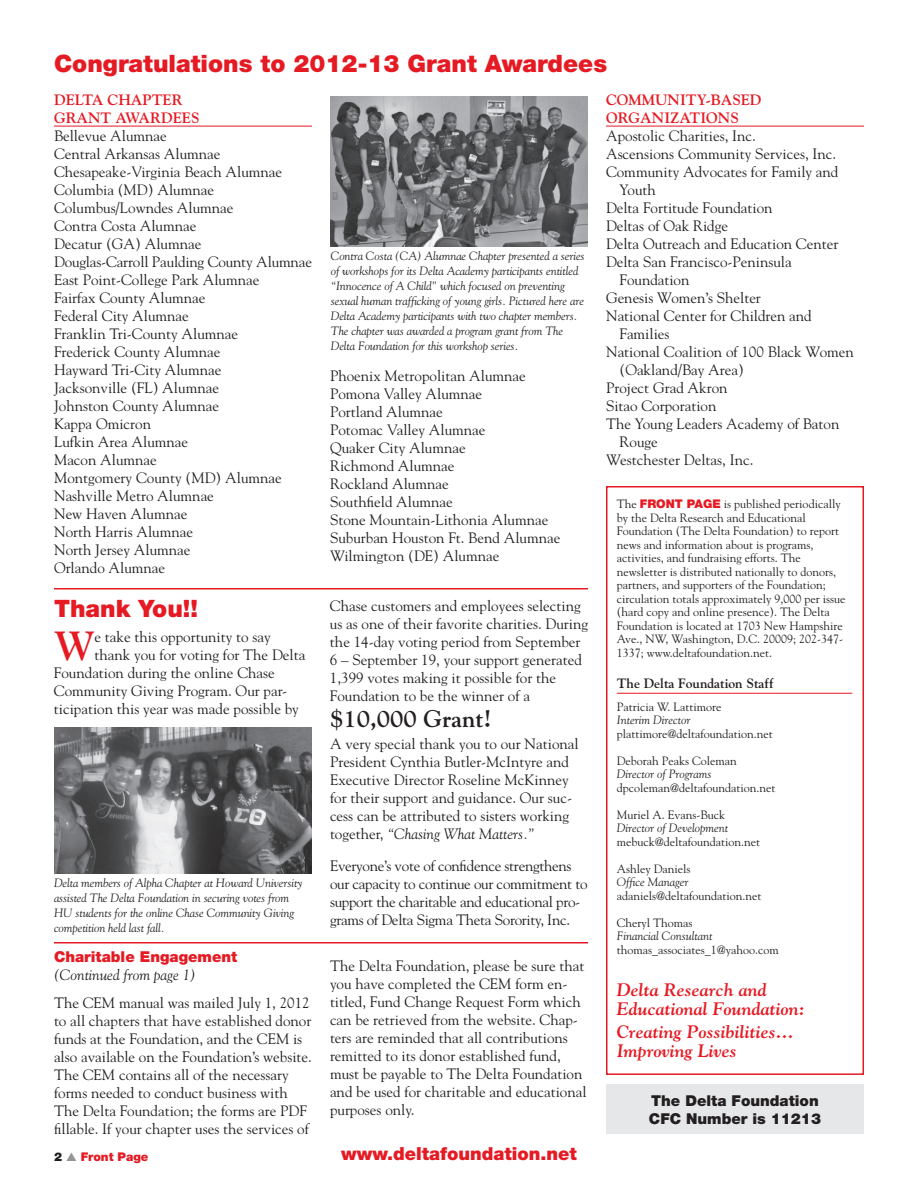
<style>
.page{position:relative;width:918px;height:1188px;background:#fff}
.page>*{position:absolute;margin:0;border:0;box-sizing:border-box;transform-origin:0 0}
.t1{font:700 40.5px "Goudy";color:#e51a23}
.t2{font:900 24px "Helvetica Neue";color:#e51a23}
.t3{font:700 24px "Goudy";color:#231f20}
.t4{font:italic 700 18px/19.5px "Goudy";color:#e51a23}
.t5{font:900 18px "Helvetica Neue";color:#e51a23}
.t6{font:15px/18px "Goudy";color:#231f20}
.t7{font:15px/18px "Goudy";letter-spacing:-.02em;color:#231f20}
.t8{font:700 15px/18px "Goudy";color:#e51a23}
.t9{font:900 15px/18px "Helvetica Neue";color:#231f20}
.t10{font:900 15px "Helvetica Neue";color:#e51a23}
.t11{font:italic 15px "Goudy";color:#231f20}
.t12{font:700 13.5px "Goudy";color:#231f20}
.t13{font:12px/13.5px "Goudy";color:#231f20}
.t14{font:italic 12px/15px "Goudy";letter-spacing:-.005em;color:#231f20}
.t15{font:900 12px "Helvetica Neue";color:#e51a23}
.s1{font-style:italic}
.s2{color:#231f20}
.s3{color:#939598}
.s4{font-family:"Helvetica Neue";font-weight:900;color:#e51a23}
</style>
<div class="page">
<div style="left:606px;top:486px;width:258px;height:589px;border:2px solid #e51a23"></div>
<hr style="left:54px;top:126px;width:258px;height:1px;background:#e51a23">
<hr style="left:606px;top:126px;width:258px;height:1px;background:#e51a23">
<hr style="left:54px;top:588px;width:534px;height:2px;background:#e51a23">
<hr style="left:617px;top:693px;width:235px;height:1px;background:#e51a23">
<div style="left:606px;top:1084px;width:258px;height:50px;background:#e6e7e9"></div>
<img style="left:331px;top:97px;width:257px;height:149px">
<img style="left:54px;top:728px;width:257px;height:145px">
<hr style="left:54px;top:942px;width:534px;height:2px;background:#e51a23">
<h2 class="t2" style="left:54px;top:55px;width:555px">Congratulations to 2012-13 Grant Awardees</h2>
<p class="t8" style="left:54px;top:92px;width:147px">DELTA CHAPTER<br>GRANT AWARDEES</p>
<p class="t6" style="left:54px;top:128px;width:260px">Bellevue Alumnae<br>Central Arkansas Alumnae<br>Chesapeake-Virginia Beach Alumnae<br>Columbia (MD) Alumnae<br>Columbus/Lowndes Alumnae<br>Contra Costa Alumnae<br>Decatur (GA) Alumnae<br>Douglas-Carroll Paulding County Alumnae<br>East Point-College Park Alumnae<br>Fairfax County Alumnae<br>Federal City Alumnae<br>Franklin Tri-County Alumnae<br>Frederick County Alumnae<br>Hayward Tri-City Alumnae<br>Jacksonville (FL) Alumnae<br>Johnston County Alumnae<br>Kappa Omicron<br>Lufkin Area Alumnae<br>Macon Alumnae<br>Montgomery County (MD) Alumnae<br>Nashville Metro Alumnae<br>New Haven Alumnae<br>North Harris Alumnae<br>North Jersey Alumnae<br>Orlando Alumnae</p>
<h2 class="t2" style="left:54px;top:600px;width:146px">Thank You!!</h2>
<h1 class="t1" style="left:54px;top:630px;width:42px">W</h1>
<p class="t6" style="left:95px;top:629px;width:178px">e take this opportunity to say</p>
<p class="t6" style="left:95px;top:647px;width:212px">thank you for voting for The Delta</p>
<p class="t6" style="left:54px;top:665px;width:222px">Foundation during the online Chase</p>
<p class="t6" style="left:54px;top:683px;width:235px">Community Giving Program. Our par-</p>
<p class="t6" style="left:54px;top:701px;width:246px">ticipation this year was made possible by</p>
<p class="t14" style="left:54px;top:876px;width:250px">Delta members of Alpha Chapter at Howard University assisted The Delta Foundation in securing votes from HU students for the online Chase Community Giving competition held last fall.</p>
<p class="t10" style="left:54px;top:951px;width:185px">Charitable Engagement</p>
<p class="t11" style="left:54px;top:969px;width:144px">(Continued from page 1)</p>
<p class="t6" style="left:54px;top:995px;width:259px">The CEM manual was mailed July 1, 2012 to all chapters that have established donor funds at the Foundation, and the CEM is also available on the Foundation’s website.<br>The CEM contains all of the necessary forms needed to conduct business with The Delta Foundation; the forms are PDF fillable. If your chapter uses the services of</p>
<p class="t14" style="left:331px;top:249px;width:255px">Contra Costa (CA) Alumnae Chapter presented a series of workshops for its Delta Academy participants entitled “Innocence of A Child” which focused on preventing sexual human trafficking of young girls. Pictured here are Delta Academy participants with two chapter members.<br>The chapter was awarded a program grant from The Delta Foundation for this workshop series.</p>
<p class="t6" style="left:330px;top:368px;width:232px">Phoenix Metropolitan Alumnae<br>Pomona Valley Alumnae<br>Portland Alumnae<br>Potomac Valley Alumnae<br>Quaker City Alumnae<br>Richmond Alumnae<br>Rockland Alumnae<br>Southfield Alumnae<br>Stone Mountain-Lithonia Alumnae<br>Suburban Houston Ft. Bend Alumnae<br>Wilmington (DE) Alumnae</p>
<p class="t6" style="left:330px;top:598px;width:260px">Chase customers and employees selecting us as one of their favorite charities. During the 14-day voting period from September 6 – September 19, your support generated 1,399 votes making it possible for the Foundation to be the winner of a</p>
<h2 class="t3" style="left:330px;top:709px;width:163px">$10,000 Grant!</h2>
<p class="t6" style="left:330px;top:736px;width:250px">A very special thank you to our National President Cynthia Butler-McIntyre and Executive Director Roseline McKinney for their support and guidance. Our suc&shy;cess can be attributed to sisters working together, <span class="s1">“Chasing What Matters.”</span></p>
<p class="t7" style="left:330px;top:858px;width:259px">Everyone’s vote of confidence strengthens our capacity to continue our commitment to support the charitable and educational pro&shy;grams of Delta Sigma Theta Sorority, Inc.</p>
<p class="t6" style="left:330px;top:958px;width:258px">The Delta Foundation, please be sure that you have completed the CEM form en&shy;titled, Fund Change Request Form which can be retrieved from the website. Chap&shy;ters are reminded that all contributions remitted to its donor established fund, must be payable to The Delta Foundation and be used for charitable and educational purposes only.</p>
<p class="t15" style="left:54px;top:1152px;width:96px"><span class="s2">2</span> <span class="s3">▲</span> Front Page</p>
<p class="t5" style="left:341px;top:1147px;width:237px">www.deltafoundation.net</p>
<p class="t8" style="left:606px;top:92px;width:157px">COMMUNITY-BASED<br>ORGANIZATIONS</p>
<p class="t6" style="left:606px;top:128px;width:151px">Apostolic Charities, Inc.</p>
<p class="t6" style="left:606px;top:146px;width:232px">Ascensions Community Services, Inc.</p>
<p class="t6" style="left:606px;top:164px;width:234px">Community Advocates for Family and</p>
<p class="t6" style="left:620px;top:182px;width:38px">Youth</p>
<p class="t6" style="left:606px;top:200px;width:168px">Delta Fortitude Foundation</p>
<p class="t6" style="left:606px;top:218px;width:124px">Deltas of Oak Ridge</p>
<p class="t6" style="left:606px;top:236px;width:234px">Delta Outreach and Education Center</p>
<p class="t6" style="left:606px;top:254px;width:187px">Delta San Francisco-Peninsula</p>
<p class="t6" style="left:620px;top:272px;width:72px">Foundation</p>
<p class="t6" style="left:606px;top:290px;width:156px">Genesis Women’s Shelter</p>
<p class="t6" style="left:606px;top:308px;width:207px">National Center for Children and</p>
<p class="t6" style="left:620px;top:326px;width:51px">Families</p>
<p class="t6" style="left:606px;top:344px;width:249px">National Coalition of 100 Black Women</p>
<p class="t6" style="left:620px;top:362px;width:126px">(Oakland/Bay Area)</p>
<p class="t6" style="left:606px;top:380px;width:123px">Project Grad Akron</p>
<p class="t6" style="left:606px;top:398px;width:112px">Sitao Corporation</p>
<p class="t6" style="left:606px;top:416px;width:235px">The Young Leaders Academy of Baton</p>
<p class="t6" style="left:620px;top:434px;width:40px">Rouge</p>
<p class="t6" style="left:606px;top:452px;width:149px">Westchester Deltas, Inc.</p>
<p class="t13" style="left:617px;top:498px;width:230px">The <span class="s4">FRONT PAGE</span> is published periodically by the Delta Research and Educational Foundation (The Delta Foundation) to report news and information about is programs, activities, and fundraising efforts. The newsletter is distributed nationally to donors, partners, and supporters of the Foundation; circulation totals approximately 9,000 per issue (hard copy and online presence). The Delta Foundation is located at 1703 New Hampshire Ave., NW, Washington, D.C. 20009; 202-347- 1337; www.deltafoundation.net.</p>
<p class="t12" style="left:617px;top:678px;width:158px">The Delta Foundation Staff</p>
<p class="t13" style="left:617px;top:701px;width:106px">Patricia W. Lattimore</p>
<p class="t14" style="left:617px;top:714px;width:75px">Interim Director</p>
<p class="t13" style="left:617px;top:728px;width:157px">plattimore@deltafoundation.net</p>
<p class="t13" style="left:617px;top:755px;width:121px">Deborah Peaks Coleman</p>
<p class="t14" style="left:617px;top:768px;width:96px">Director of Programs</p>
<p class="t13" style="left:617px;top:782px;width:160px">dpcoleman@deltafoundation.net</p>
<p class="t13" style="left:617px;top:809px;width:110px">Muriel A. Evans-Buck</p>
<p class="t14" style="left:617px;top:822px;width:113px">Director of Development</p>
<p class="t13" style="left:617px;top:836px;width:145px">mebuck@deltafoundation.net</p>
<p class="t13" style="left:617px;top:863px;width:75px">Ashley Daniels</p>
<p class="t14" style="left:617px;top:876px;width:73px">Office Manager</p>
<p class="t13" style="left:617px;top:890px;width:146px">adaniels@deltafoundation.net</p>
<p class="t13" style="left:617px;top:917px;width:77px">Cheryl Thomas</p>
<p class="t14" style="left:617px;top:930px;width:97px">Financial Consultant</p>
<p class="t13" style="left:617px;top:944px;width:163px">thomas_associates_1@yahoo.com</p>
<p class="t4" style="left:617px;top:981px;width:190px">Delta Research and<br>Educational Foundation:</p>
<p class="t4" style="left:617px;top:1023px;width:178px">Creating Possibilities...<br>Improving Lives</p>
<p class="t9" style="left:649px;top:1093px;width:174px">The Delta Foundation<br>CFC Number is 11213</p>
</div>
